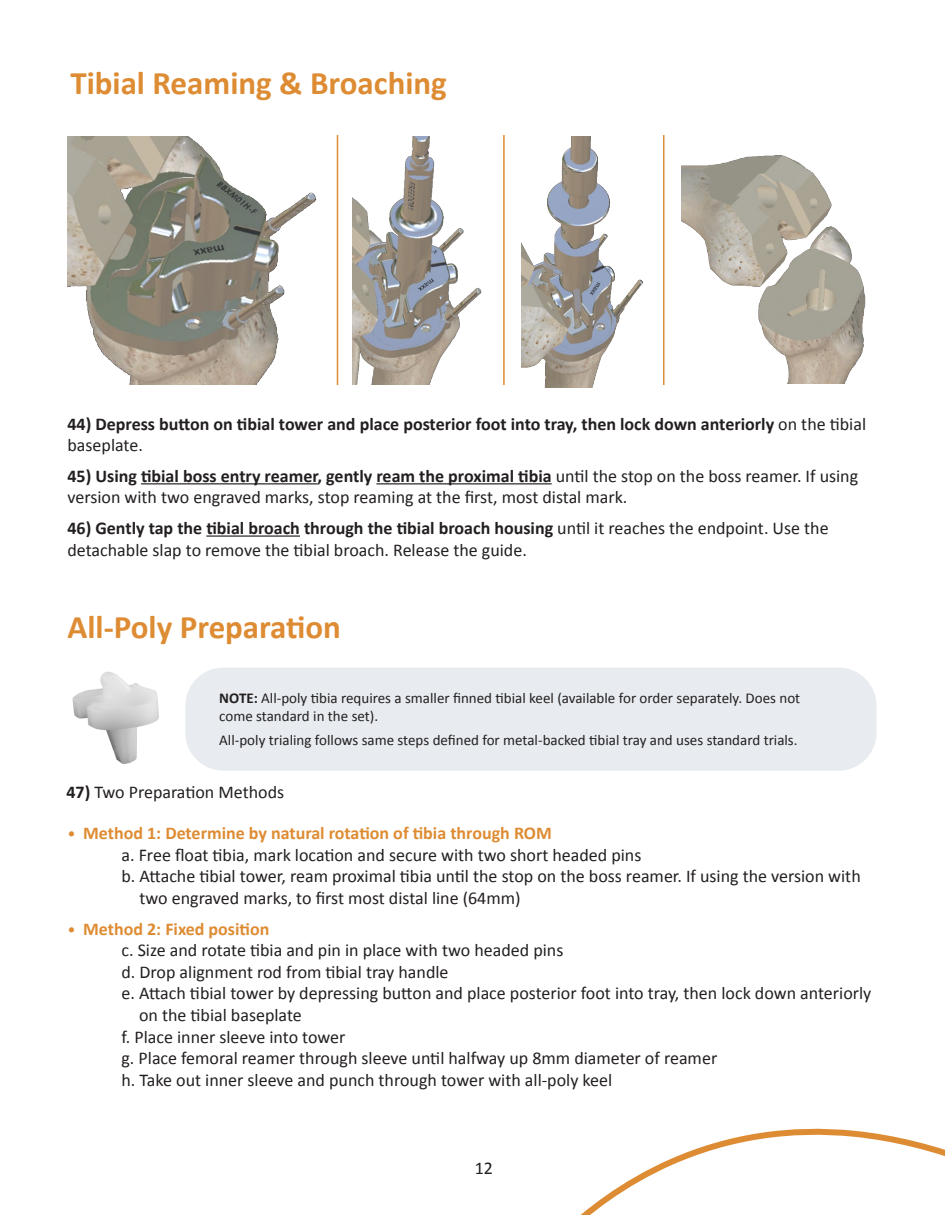
<style>
.page{position:relative;width:945px;height:1215px;background:#fff}
.page>*{position:absolute;margin:0;border:0;box-sizing:border-box;transform-origin:0 0}
.t1{font:700 33px "Calibri";color:#de8c33}
.t2{font:18px/21.6px "Calibri";color:#231f20}
.t3{font:700 18px/21.6px "Calibri";color:#231f20}
.t4{font:700 18px "Calibri";color:#de8c33}
.t5{font:15px/18px "Calibri";color:#231f20}
.s1{font-weight:400}
.s2{font-weight:700}
.s3{font-weight:400;font-size:16.5px}
</style>
<div class="page">
<hr style="left:141px;top:483px;width:177px;height:1px;background:#231f20">
<hr style="left:376px;top:483px;width:176px;height:1px;background:#231f20">
<hr style="left:206px;top:535px;width:94px;height:2px;background:#231f20">
<svg style="left:580px;top:1128px;width:365px;height:87px"></svg>
<img style="left:353px;top:136px;width:129px;height:248px">
<img style="left:521px;top:136px;width:123px;height:251px">
<img style="left:68px;top:136px;width:249px;height:248px">
<img style="left:681px;top:155px;width:185px;height:228px">
<hr style="left:337px;top:135px;width:1px;height:250px;background:#de8c33">
<hr style="left:503px;top:135px;width:2px;height:250px;background:#de8c33">
<hr style="left:663px;top:135px;width:1px;height:250px;background:#de8c33">
<img style="left:72px;top:671px;width:87px;height:93px">
<div style="left:185px;top:668px;width:692px;height:103px;background:#e8ebef;border-radius:38px"></div>
<p class="t1" style="left:70px;top:60px;width:378px">Tibial Reaming &amp; Broaching</p>
<p class="t3" style="left:68px;top:412px;width:800px">44) Depress button on tibial tower and place posterior foot into tray, then lock down anteriorly <span class="s1">on the tibial baseplate.</span></p>
<p class="t2" style="left:67px;top:465px;width:792px"><span class="s2">45) Using tibial boss entry reamer, gently ream the proximal tibia</span> until the stop on the boss reamer. If using version with two engraved marks, stop reaming at the first, most distal mark.</p>
<p class="t2" style="left:67px;top:517px;width:763px"><span class="s2">46) Gently tap the tibial broach through the tibial broach housing</span> until it reaches the endpoint. Use the detachable slap to remove the tibial broach. Release the guide.</p>
<p class="t1" style="left:67px;top:603px;width:275px">All-Poly Preparation</p>
<p class="t5" style="left:219px;top:688px;width:582px"><span class="s2">NOTE:</span> All-poly tibia requires a smaller finned tibial keel (available for order separately. Does not come standard in the set).</p>
<p class="t5" style="left:219px;top:730px;width:580px">All-poly trialing follows same steps defined for metal-backed tibial tray and uses standard trials.</p>
<p class="t2" style="left:67px;top:780px;width:219px"><span class="s2">47)</span> Two Preparation Methods</p>
<p class="t4" style="left:68px;top:820px;width:486px"><span class="s3">•</span> Method 1: Determine by natural rotation of tibia through ROM</p>
<p class="t2" style="left:122px;top:843px;width:521px">a. Free float tibia, mark location and secure with two short headed pins</p>
<p class="t2" style="left:140px;top:865px;width:723px;text-indent:-18px">b. Attache tibial tower, ream proximal tibia until the stop on the boss reamer. If using the version with two engraved marks, to first most distal line (64mm)</p>
<p class="t4" style="left:68px;top:916px;width:203px"><span class="s3">•</span> Method 2: Fixed position</p>
<p class="t2" style="left:122px;top:939px;width:443px">c. Size and rotate tibia and pin in place with two headed pins</p>
<p class="t2" style="left:122px;top:960px;width:329px">d. Drop alignment rod from tibial tray handle</p>
<p class="t2" style="left:139px;top:982px;width:734px;text-indent:-18px">e. Attach tibial tower by depressing button and place posterior foot into tray, then lock down anteriorly on the tibial baseplate</p>
<p class="t2" style="left:122px;top:1025px;width:225px">f. Place inner sleeve into tower</p>
<p class="t2" style="left:122px;top:1047px;width:597px">g. Place femoral reamer through sleeve until halfway up 8mm diameter of reamer</p>
<p class="t2" style="left:122px;top:1068px;width:492px">h. Take out inner sleeve and punch through tower with all-poly keel</p>
<p class="t2" style="left:475px;top:1156px;width:20px">12</p>
</div>
